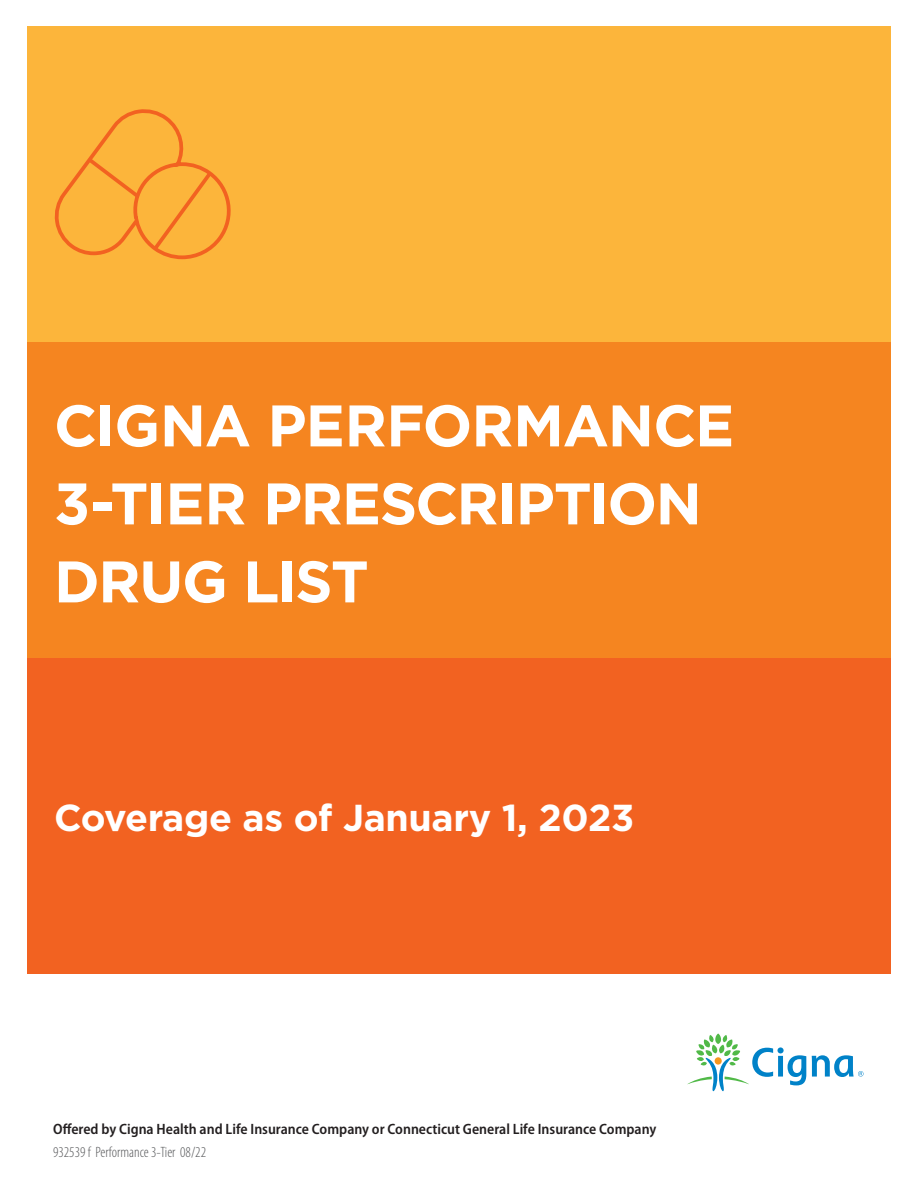
<style>
.page{position:relative;width:918px;height:1188px;background:#fff}
.page>*{position:absolute;margin:0;border:0;box-sizing:border-box;transform-origin:0 0}
.Headline_bold_40_45{font:700 58.5px/78px "Gotham";letter-spacing:-.025em;color:#fff}
.Subheadline_bold_14{font:700 37.5px "Gotham";letter-spacing:-.01em;color:#fff}
.Offered_by_legal{font:600 semi-condensed 15px "Myriad Pro";color:#231f20}
.Legal_copy_Cat{font:300 condensed 15px "Myriad Pro";color:#57585a}
</style>
<div class="page">
<div style="left:27px;top:26px;width:864px;height:316px;background:#fcb53b"></div>
<div style="left:27px;top:658px;width:864px;height:316px;background:#f26221"></div>
<div style="left:27px;top:342px;width:864px;height:316px;background:#f58520"></div>
<svg style="left:54px;top:109px;width:177px;height:151px"></svg>
<svg style="left:687px;top:1034px;width:177px;height:57px"></svg>
<p class="Headline_bold_40_45" style="left:54px;top:386px;width:682px">CIGNA PERFORMANCE<br>3-TIER PRESCRIPTION<br>DRUG LIST</p>
<p class="Subheadline_bold_14" style="left:54px;top:793px;width:582px">Coverage as of January 1, 2023</p>
<p class="Offered_by_legal" style="left:53px;top:1120px;width:605px">Offered by Cigna Health and Life Insurance Company or Connecticut General Life Insurance Company</p>
<p class="Legal_copy_Cat" style="left:53px;top:1144px;width:154px">932539 f Performance 3-Tier 08/22</p>
</div>
